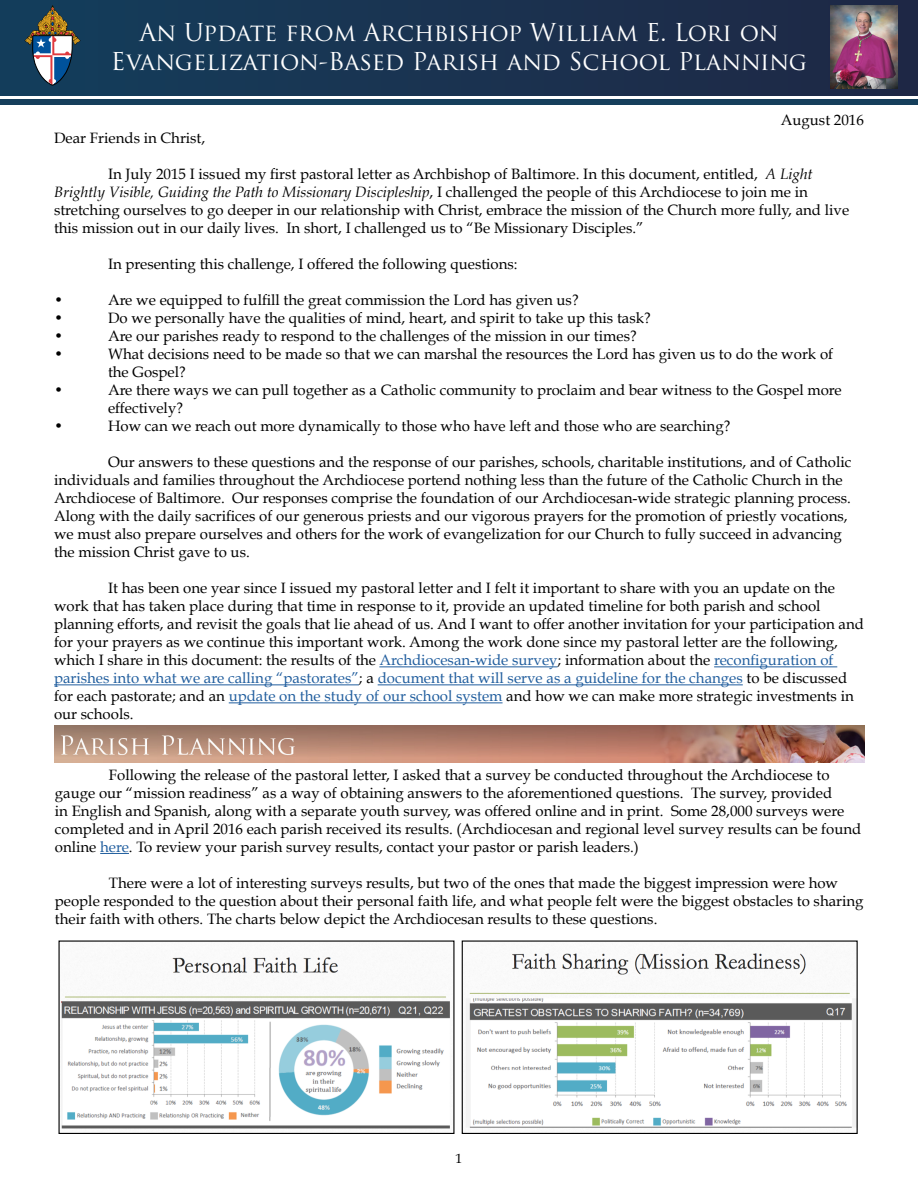
<style>
.page{position:relative;width:918px;height:1188px;background:#fff}
.page>*{position:absolute;margin:0;border:0;box-sizing:border-box;transform-origin:0 0}
.t1{font:24px/28.8px "Trajan Pro";letter-spacing:-.005em;color:#fff;text-align:center}
.t2{font:15px/18px "Book Antiqua";color:#000}
.t3{font:13.5px "Book Antiqua";color:#000}
.s1{font-style:italic}
.s2{color:#215e9e}
</style>
<div class="page">
<img style="left:55px;top:725px;width:810px;height:38px">
<div style="left:0;top:0;width:918px;height:95px;background:#1a3350"></div>
<hr style="left:379px;top:666px;width:179px;height:1px;background:#215e9e">
<hr style="left:714px;top:666px;width:123px;height:1px;background:#215e9e">
<hr style="left:54px;top:684px;width:305px;height:1px;background:#215e9e">
<hr style="left:378px;top:684px;width:365px;height:1px;background:#215e9e">
<hr style="left:229px;top:702px;width:274px;height:1px;background:#215e9e">
<svg style="left:100px;top:853px;width:29px;height:1px"></svg>
<img style="left:466px;top:953px;width:390px;height:175px">
<div style="left:462px;top:940px;width:396px;height:194px;border:1px solid #000"></div>
<img style="left:61px;top:957px;width:389px;height:172px">
<div style="left:58px;top:940px;width:396px;height:194px;border:1px solid #000"></div>
<svg style="left:24px;top:5px;width:57px;height:81px"></svg>
<img style="left:831px;top:5px;width:66px;height:83px">
<div style="left:0;top:99px;width:918px;height:6px;background:#153e5b"></div>
<p class="t1" style="left:111px;top:18px;width:698px">An Update from Archbishop William E. Lori on<br>Evangelization-Based Parish and School Planning</p>
<p class="t2" style="left:781px;top:111px;width:85px">August 2016</p>
<p class="t2" style="left:54px;top:129px;width:153px">Dear Friends in Christ,</p>
<p class="t2" style="left:54px;top:165px;width:797px;text-indent:54px">In July 2015 I issued my first pastoral letter as Archbishop of Baltimore. In this document, entitled, <span class="s1">A Light Brightly Visible, Guiding the Path to Missionary Discipleship</span>, I challenged the people of this Archdiocese to join me in stretching ourselves to go deeper in our relationship with Christ, embrace the mission of the Church more fully, and live this mission out in our daily lives. In short, I challenged us to “Be Missionary Disciples.”</p>
<p class="t2" style="left:108px;top:255px;width:411px">In presenting this challenge, I offered the following questions:</p>
<p class="t2" style="left:54px;top:291px;width:11px">•</p>
<p class="t2" style="left:108px;top:291px;width:472px">Are we equipped to fulfill the great commission the Lord has given us?</p>
<p class="t2" style="left:54px;top:309px;width:11px">•</p>
<p class="t2" style="left:108px;top:309px;width:544px">Do we personally have the qualities of mind, heart, and spirit to take up this task?</p>
<p class="t2" style="left:54px;top:327px;width:11px">•</p>
<p class="t2" style="left:108px;top:327px;width:530px">Are our parishes ready to respond to the challenges of the mission in our times?</p>
<p class="t2" style="left:54px;top:345px;width:11px">•</p>
<p class="t2" style="left:108px;top:345px;width:727px">What decisions need to be made so that we can marshal the resources the Lord has given us to do the work of</p>
<p class="t2" style="left:108px;top:363px;width:79px">the Gospel?</p>
<p class="t2" style="left:54px;top:381px;width:11px">•</p>
<p class="t2" style="left:108px;top:381px;width:735px">Are there ways we can pull together as a Catholic community to proclaim and bear witness to the Gospel more</p>
<p class="t2" style="left:108px;top:399px;width:77px">effectively?</p>
<p class="t2" style="left:54px;top:417px;width:11px">•</p>
<p class="t2" style="left:108px;top:417px;width:624px">How can we reach out more dynamically to those who have left and those who are searching?</p>
<p class="t2" style="left:54px;top:453px;width:799px;text-indent:54px">Our answers to these questions and the response of our parishes, schools, charitable institutions, and of Catholic individuals and families throughout the Archdiocese portend nothing less than the future of the Catholic Church in the Archdiocese of Baltimore. Our responses comprise the foundation of our Archdiocesan-wide strategic planning process.<br>Along with the daily sacrifices of our generous priests and our vigorous prayers for the promotion of priestly vocations, we must also prepare ourselves and others for the work of evangelization for our Church to fully succeed in advancing the mission Christ gave to us.</p>
<p class="t2" style="left:54px;top:579px;width:811px;text-indent:54px">It has been one year since I issued my pastoral letter and I felt it important to share with you an update on the work that has taken place during that time in response to it, provide an updated timeline for both parish and school planning efforts, and revisit the goals that lie ahead of us. And I want to offer another invitation for your participation and for your prayers as we continue this important work. Among the work done since my pastoral letter are the following, which I share in this document: the results of the <span class="s2">Archdiocesan-wide survey</span>; information about the <span class="s2">reconfiguration of parishes into what we are calling “pastorates”</span>; a <span class="s2">document that will serve as a guideline for the changes</span> to be discussed for each pastorate; and an <span class="s2">update on the study of our school system</span> and how we can make more strategic investments in our schools.</p>
<p class="t2" style="left:55px;top:765px;width:808px;text-indent:54px">Following the release of the pastoral letter, I asked that a survey be conducted throughout the Archdiocese to gauge our “mission readiness” as a way of obtaining answers to the aforementioned questions. The survey, provided<br>in English and Spanish, along with a separate youth survey, was offered online and in print. Some 28,000 surveys were completed and in April 2016 each parish received its results. (Archdiocesan and regional level survey results can be found online <span class="s2">here</span>. To review your parish survey results, contact your pastor or parish leaders.)</p>
<p class="t2" style="left:55px;top:873px;width:810px;text-indent:54px">There were a lot of interesting surveys results, but two of the ones that made the biggest impression were how people responded to the question about their personal faith life, and what people felt were the biggest obstacles to sharing their faith with others. The charts below depict the Archdiocesan results to these questions.</p>
<p class="t3" style="left:456px;top:1150px;width:8px">1</p>
</div>
